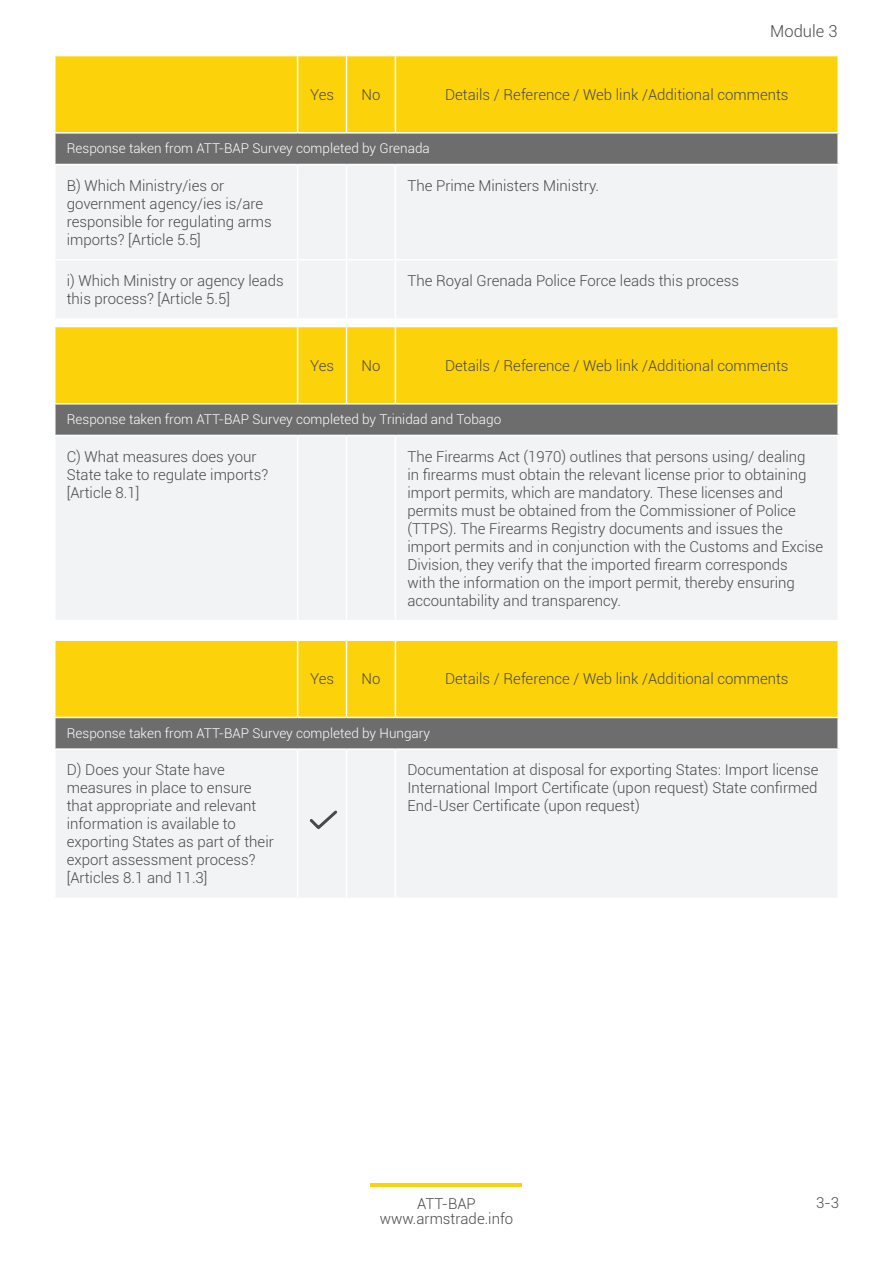
<style>
.page{position:relative;width:893px;height:1263px;background:#fff}
.page>*{position:absolute;margin:0;border:0;box-sizing:border-box;transform-origin:0 0}
.Paragraph_Style_1{font:300 16.5px "Roboto";color:#494949}
.Paragraph_Style_1-2{font:300 15px/18px "Roboto";color:#494949}
.Paragraph_Style_1-3{font:300 13.5px "Roboto";color:#fff}
</style>
<div class="page">
<div style="left:56px;top:56px;width:781px;height:76px;background:#fcd20b"></div>
<div style="left:55px;top:133px;width:783px;height:31px;background:#6d6d6d"></div>
<div style="left:56px;top:166px;width:781px;height:152px;background:#f2f3f4"></div>
<hr style="left:297px;top:56px;width:1px;height:76px;background:#fff">
<hr style="left:346px;top:56px;width:1px;height:76px;background:#fff">
<hr style="left:395px;top:56px;width:1px;height:76px;background:#fff">
<hr style="left:54px;top:132px;width:244px;height:2px;background:#fff">
<hr style="left:54px;top:134px;width:2px;height:30px;background:#fff">
<hr style="left:298px;top:132px;width:48px;height:2px;background:#fff">
<hr style="left:346px;top:132px;width:49px;height:2px;background:#fff">
<hr style="left:395px;top:132px;width:444px;height:2px;background:#fff">
<hr style="left:837px;top:134px;width:2px;height:30px;background:#fff">
<hr style="left:297px;top:165px;width:1px;height:94px;background:#fff">
<hr style="left:346px;top:165px;width:1px;height:94px;background:#fff">
<hr style="left:395px;top:165px;width:1px;height:94px;background:#fff">
<hr style="left:54px;top:259px;width:244px;height:1px;background:#fff">
<hr style="left:298px;top:259px;width:48px;height:1px;background:#fff">
<hr style="left:297px;top:260px;width:1px;height:58px;background:#fff">
<hr style="left:346px;top:259px;width:49px;height:1px;background:#fff">
<hr style="left:346px;top:260px;width:1px;height:58px;background:#fff">
<hr style="left:395px;top:259px;width:444px;height:1px;background:#fff">
<hr style="left:395px;top:260px;width:1px;height:58px;background:#fff">
<div style="left:56px;top:327px;width:781px;height:76px;background:#fcd20b"></div>
<div style="left:55px;top:404px;width:783px;height:31px;background:#6d6d6d"></div>
<div style="left:56px;top:436px;width:781px;height:184px;background:#f2f3f4"></div>
<hr style="left:297px;top:327px;width:1px;height:76px;background:#fff">
<hr style="left:346px;top:327px;width:1px;height:76px;background:#fff">
<hr style="left:395px;top:327px;width:1px;height:76px;background:#fff">
<hr style="left:54px;top:404px;width:2px;height:31px;background:#fff">
<hr style="left:837px;top:404px;width:2px;height:31px;background:#fff">
<hr style="left:297px;top:436px;width:1px;height:184px;background:#fff">
<hr style="left:346px;top:436px;width:1px;height:184px;background:#fff">
<hr style="left:395px;top:436px;width:1px;height:184px;background:#fff">
<div style="left:56px;top:641px;width:781px;height:76px;background:#fcd20b"></div>
<div style="left:55px;top:717px;width:783px;height:32px;background:#6d6d6d"></div>
<div style="left:56px;top:750px;width:781px;height:147px;background:#f2f3f4"></div>
<hr style="left:297px;top:641px;width:1px;height:76px;background:#fff">
<hr style="left:346px;top:641px;width:1px;height:76px;background:#fff">
<hr style="left:395px;top:641px;width:1px;height:76px;background:#fff">
<hr style="left:54px;top:717px;width:244px;height:1px;background:#fff">
<hr style="left:54px;top:718px;width:2px;height:30px;background:#fff">
<hr style="left:298px;top:717px;width:48px;height:1px;background:#fff">
<hr style="left:346px;top:717px;width:49px;height:1px;background:#fff">
<hr style="left:395px;top:717px;width:444px;height:1px;background:#fff">
<hr style="left:837px;top:718px;width:2px;height:30px;background:#fff">
<hr style="left:54px;top:748px;width:244px;height:2px;background:#fff">
<hr style="left:298px;top:748px;width:48px;height:2px;background:#fff">
<hr style="left:297px;top:750px;width:1px;height:148px;background:#fff">
<hr style="left:346px;top:748px;width:49px;height:2px;background:#fff">
<hr style="left:346px;top:750px;width:1px;height:148px;background:#fff">
<hr style="left:395px;top:748px;width:444px;height:2px;background:#fff">
<hr style="left:395px;top:750px;width:1px;height:148px;background:#fff">
<svg style="left:307px;top:808px;width:33px;height:24px"></svg>
<hr style="left:371px;top:1183px;width:151px;height:3px;background:#fcd20b">
<p class="Paragraph_Style_1" style="left:770px;top:20px;width:69px">Module 3</p>
<p class="Paragraph_Style_1-2" style="left:310px;top:85px;width:26px">Yes</p>
<p class="Paragraph_Style_1-2" style="left:361px;top:85px;width:20px">No</p>
<p class="Paragraph_Style_1-2" style="left:445px;top:85px;width:345px">Details / Reference / Web link /Additional comments</p>
<p class="Paragraph_Style_1-3" style="left:67px;top:139px;width:365px">Response taken from ATT-BAP Survey completed by Grenada</p>
<p class="Paragraph_Style_1-2" style="left:67px;top:176px;width:207px">B) Which Ministry/ies or government agency/ies is/are responsible for regulating arms imports? [Article 5.5]</p>
<p class="Paragraph_Style_1-2" style="left:407px;top:176px;width:193px">The Prime Ministers Ministry.</p>
<p class="Paragraph_Style_1-2" style="left:67px;top:271px;width:218px">i) Which Ministry or agency leads this process? [Article 5.5]</p>
<p class="Paragraph_Style_1-2" style="left:407px;top:271px;width:333px">The Royal Grenada Police Force leads this process</p>
<p class="Paragraph_Style_1-2" style="left:310px;top:356px;width:26px">Yes</p>
<p class="Paragraph_Style_1-2" style="left:361px;top:356px;width:20px">No</p>
<p class="Paragraph_Style_1-2" style="left:445px;top:356px;width:345px">Details / Reference / Web link /Additional comments</p>
<p class="Paragraph_Style_1-3" style="left:67px;top:410px;width:436px">Response taken from ATT-BAP Survey completed by Trinidad and Tobago</p>
<p class="Paragraph_Style_1-2" style="left:67px;top:447px;width:203px">C) What measures does your<br>State take to regulate imports? [Article 8.1]</p>
<p class="Paragraph_Style_1-2" style="left:407px;top:447px;width:417px">The Firearms Act (1970) outlines that persons using/ dealing<br>in firearms must obtain the relevant license prior to obtaining import permits, which are mandatory. These licenses and permits must be obtained from the Commissioner of Police (TTPS). The Firearms Registry documents and issues the import permits and in conjunction with the Customs and Excise Division, they verify that the imported firearm corresponds<br>with the information on the import permit, thereby ensuring accountability and transparency.</p>
<p class="Paragraph_Style_1-2" style="left:310px;top:670px;width:26px">Yes</p>
<p class="Paragraph_Style_1-2" style="left:361px;top:670px;width:20px">No</p>
<p class="Paragraph_Style_1-2" style="left:445px;top:670px;width:345px">Details / Reference / Web link /Additional comments</p>
<p class="Paragraph_Style_1-3" style="left:67px;top:724px;width:365px">Response taken from ATT-BAP Survey completed by Hungary</p>
<p class="Paragraph_Style_1-2" style="left:67px;top:760px;width:209px">D) Does your State have measures in place to ensure that appropriate and relevant information is available to exporting States as part of their export assessment process? [Articles 8.1 and 11.3]</p>
<p class="Paragraph_Style_1-2" style="left:407px;top:760px;width:412px;text-align:justify">Documentation at disposal for exporting States: Import license International Import Certificate (upon request) State confirmed End-User Certificate (upon request)</p>
<p class="Paragraph_Style_1-2" style="left:380px;top:1196px;width:135px;line-height:15px;text-align:center">ATT-BAP www.armstrade.info</p>
<p class="Paragraph_Style_1-2" style="left:816px;top:1193px;width:24px">3-3</p>
</div>
